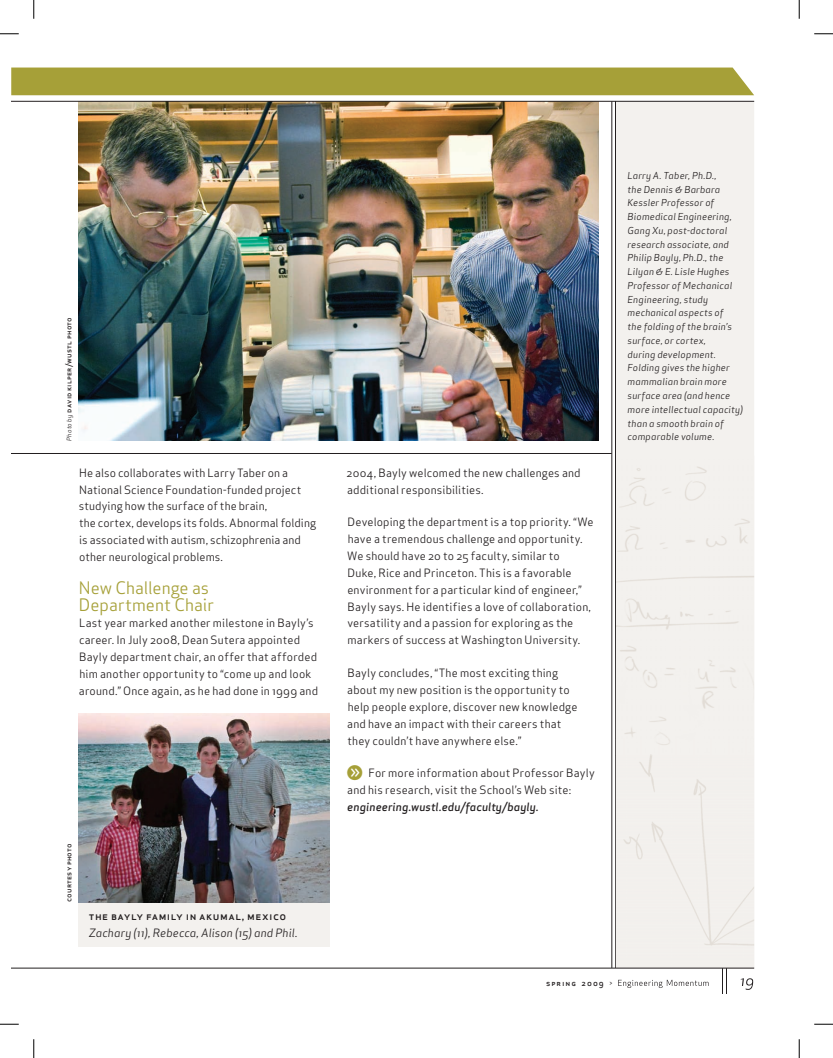
<style>
.page{position:relative;width:833px;height:1058px;background:#fff}
.page>*{position:absolute;margin:0;border:0;box-sizing:border-box;transform-origin:0 0}
.t1{font:16.88px/16.9px "Apex Sans Book ST";color:#a6a038}
.t2{font:11.25px/16.9px "Apex Sans Book ST";letter-spacing:.015em;color:#231f20}
.t3{font:11.25px "Apex Sans Book Italic ST";letter-spacing:.005em;color:#231f20}
.t4{font:11.25px "Apex Sans Medium Italic ST";letter-spacing:.01em;color:#231f20}
.t5{font:11.25px "Apex Sans Medium C";letter-spacing:.045em;color:#231f20}
.t6{font:9.38px/13.8px "Apex Sans Book Italic ST";letter-spacing:.02em;color:#231f20}
.t7{font:7.5px "Apex Sans Medium C";letter-spacing:.035em;color:#231f20}
.s1{font-family:"Apex Sans Book Italic ST";font-size:6.25px}
.s2{font-family:"Button Bonus Circle Negative";font-size:18.75px;color:#a6a038}
</style>
<div class="page">
<div style="left:615px;top:101px;width:139px;height:867px;background:#f3f1ee"></div>
<img style="left:79px;top:102px;width:519px;height:338px">
<hr style="left:615px;top:101px;width:1px;height:867px;background:#231f20">
<hr style="left:611px;top:101px;width:1px;height:867px;background:#231f20">
<div style="left:79px;top:882px;width:251px;height:65px;background:#f3f1ee"></div>
<img style="left:79px;top:713px;width:251px;height:189px">
<div style="left:11px;top:68px;width:743px;height:27px;background:#a6a038"></div>
<hr style="left:11px;top:453px;width:600px;height:1px;background:#231f20">
<hr style="left:11px;top:101px;width:743px;height:1px;background:#231f20">
<img style="left:615px;top:467px;width:139px;height:523px">
<img style="left:615px;top:979px;width:93px;height:9px">
<svg style="left:740px;top:978px;width:13px;height:11px"></svg>
<svg style="left:722px;top:968px;width:5px;height:26px"></svg>
<img style="left:615px;top:755px;width:139px;height:212px">
<img style="left:615px;top:738px;width:139px;height:17px">
<hr style="left:11px;top:967px;width:743px;height:1px;background:#231f20">
<svg style="left:0;top:33px;width:19px;height:2px"></svg>
<svg style="left:814px;top:33px;width:18px;height:2px"></svg>
<svg style="left:0;top:1023px;width:19px;height:2px"></svg>
<svg style="left:814px;top:1023px;width:18px;height:2px"></svg>
<svg style="left:33px;top:0;width:2px;height:19px"></svg>
<svg style="left:33px;top:1039px;width:2px;height:19px"></svg>
<svg style="left:798px;top:0;width:2px;height:19px"></svg>
<svg style="left:798px;top:1039px;width:2px;height:19px"></svg>
<p class="t7" style="left:64px;top:440px;width:125px;rotate:-90deg"><span class="s1">Photo by</span> david kilper/wustl photo</p>
<p class="t2" style="left:79px;top:464px;width:239px">He also collaborates with Larry Taber on a National Science Foundation-funded project studying how the surface of the brain,<br>the cortex, develops its folds. Abnormal folding is associated with autism, schizophrenia and other neurological problems.</p>
<h1 class="t1" style="left:79px;top:579px;width:136px">New Challenge as<br>Department Chair</h1>
<p class="t2" style="left:79px;top:615px;width:241px">Last year marked another milestone in Bayly’s career. In July 2008, Dean Sutera appointed Bayly department chair, an offer that afforded him another opportunity to “come up and look around.” Once again, as he had done in 1999 and</p>
<p class="t7" style="left:64px;top:902px;width:60px;rotate:-90deg">courtesy photo</p>
<p class="t5" style="left:89px;top:908px;width:199px">the bayly family in akumal, mexico</p>
<p class="t3" style="left:89px;top:925px;width:210px">Zachary (11), Rebecca, Alison (15) and Phil.</p>
<p class="t2" style="left:346px;top:464px;width:235px">2004, Bayly welcomed the new challenges and additional responsibilities.</p>
<p class="t2" style="left:347px;top:513px;width:248px">Developing the department is a top priority. “We have a tremendous challenge and opportunity.<br>We should have 20 to 25 faculty, similar to<br>Duke, Rice and Princeton. This is a favorable environment for a particular kind of engineer,” Bayly says. He identifies a love of collaboration, versatility and a passion for exploring as the markers of success at Washington University.</p>
<p class="t2" style="left:347px;top:664px;width:232px">Bayly concludes, “The most exciting thing about my new position is the opportunity to help people explore, discover new knowledge and have an impact with their careers that they couldn’t have anywhere else.”</p>
<p class="t2" style="left:345px;top:764px;width:251px"><span class="s2">g</span> For more information about Professor Bayly and his research, visit the School’s Web site:</p>
<p class="t4" style="left:347px;top:799px;width:193px">engineering.wustl.edu/faculty/bayly.</p>
<p class="t6" style="left:627px;top:168px;width:117px">Larry A. Taber, Ph.D.,<br>the Dennis &amp; Barbara<br>Kessler Professor of<br>Biomedical Engineering,<br>Gang Xu, post-doctoral research associate, and<br>Philip Bayly, Ph.D., the<br>Lilyan &amp; E. Lisle Hughes<br>Professor of Mechanical<br>Engineering, study mechanical aspects of<br>the folding of the brain’s surface, or cortex,<br>during development.<br>Folding gives the higher mammalian brain more surface area (and hence more intellectual capacity) than a smooth brain of comparable volume.</p>
</div>
